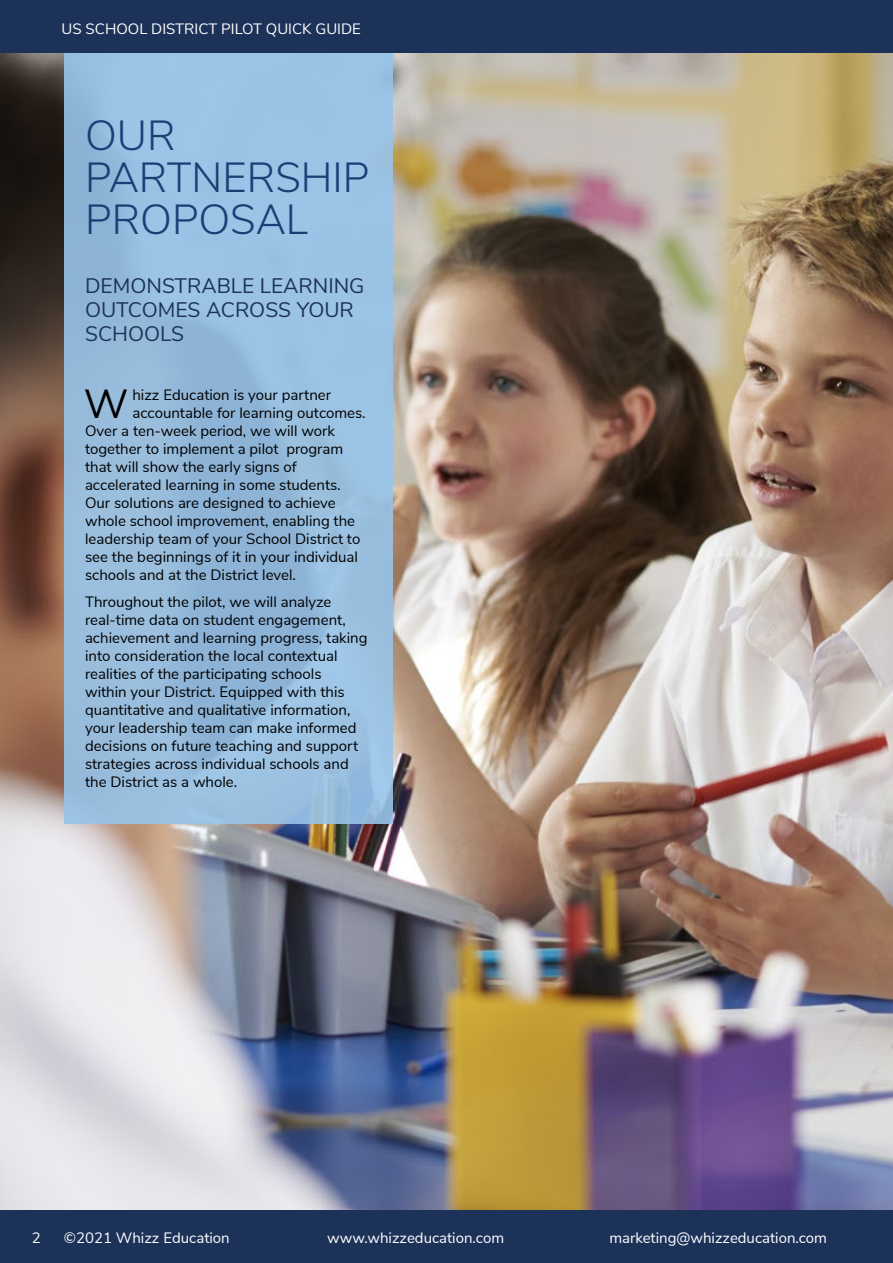
<style>
.page{position:relative;width:893px;height:1263px;background:#fff}
.page>*{position:absolute;margin:0;border:0;box-sizing:border-box;transform-origin:0 0}
.heading_2{font:300 42px/42px "Nunito Sans";color:#174076}
.body{font:40.5px "Nunito Sans";color:#000}
.heading4{font:21px/24px "Nunito Sans";color:#1d3259}
.body-2{font:15px/18px "Nunito Sans";color:#000}
.t1{font:15px "Nunito Sans";color:#fff}
</style>
<div class="page">
<img style="left:0;top:52px;width:893px;height:1158px">
<div style="left:64px;top:47px;width:329px;height:777px;background:linear-gradient(to right,#95bada,#99c1e3)"></div>
<div style="left:0;top:0;width:893px;height:52px;background:#1d3259"></div>
<div style="left:0;top:1210px;width:893px;height:53px;background:#1d3259"></div>
<p class="t1" style="left:62px;top:18px;width:301px">US SCHOOL DISTRICT PILOT QUICK GUIDE</p>
<p class="heading_2" style="left:85px;top:112px;width:286px">OUR<br>PARTNERSHIP<br>PROPOSAL</p>
<p class="heading4" style="left:85px;top:273px;width:281px">DEMONSTRABLE LEARNING<br>OUTCOMES ACROSS YOUR<br>SCHOOLS</p>
<p class="body" style="left:84px;top:375px;width:46px">W</p>
<p class="body-2" style="left:132px;top:385px;width:200px">hizz Education is your partner</p>
<p class="body-2" style="left:132px;top:403px;width:235px">accountable for learning outcomes.</p>
<p class="body-2" style="left:85px;top:421px;width:252px">Over a ten-week period, we will work</p>
<p class="body-2" style="left:85px;top:439px;width:260px">together to implement a pilot program</p>
<p class="body-2" style="left:85px;top:457px;width:213px">that will show the early signs of</p>
<p class="body-2" style="left:85px;top:475px;width:257px">accelerated learning in some students.</p>
<p class="body-2" style="left:85px;top:493px;width:252px">Our solutions are designed to achieve</p>
<p class="body-2" style="left:85px;top:511px;width:272px">whole school improvement, enabling the</p>
<p class="body-2" style="left:85px;top:529px;width:277px">leadership team of your School District to</p>
<p class="body-2" style="left:85px;top:547px;width:274px">see the beginnings of it in your individual</p>
<p class="body-2" style="left:85px;top:565px;width:212px">schools and at the District level.</p>
<p class="body-2" style="left:85px;top:592px;width:284px">Throughout the pilot, we will analyze real-time data on student engagement, achievement and learning progress, taking into consideration the local contextual realities of the participating schools<br>within your District. Equipped with this quantitative and qualitative information, your leadership team can make informed decisions on future teaching and support strategies across individual schools and the District as a whole.</p>
<p class="t1" style="left:32px;top:1227px;width:11px">2</p>
<p class="t1" style="left:64px;top:1227px;width:168px">©2021 Whizz Education</p>
<p class="t1" style="left:327px;top:1227px;width:178px">www.whizzeducation.com</p>
<p class="t1" style="left:609px;top:1227px;width:219px">marketing@whizzeducation.com</p>
</div>
